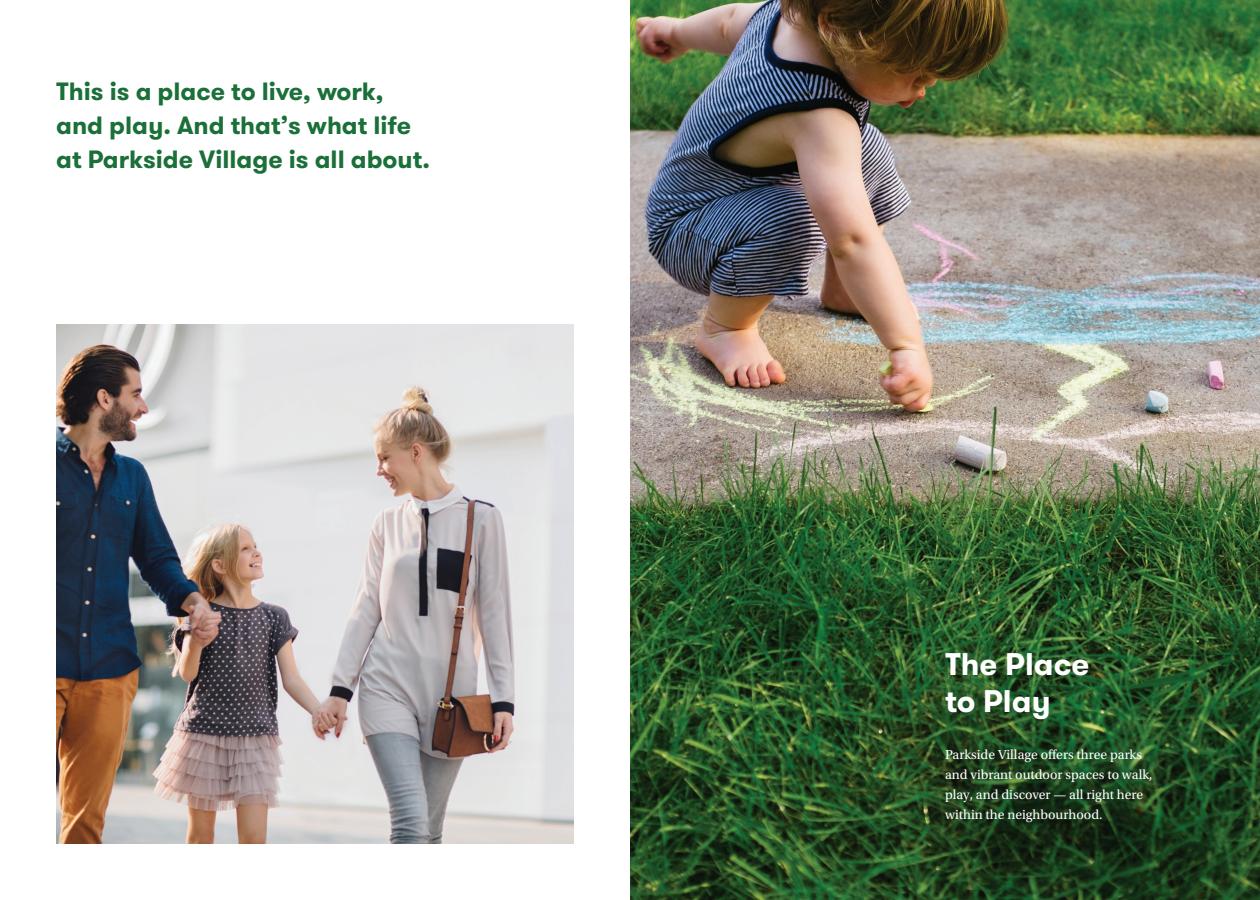
<style>
.page{position:relative;width:1260px;height:900px;background:#fff}
.page>*{position:absolute;margin:0;border:0;box-sizing:border-box;transform-origin:0 0}
.t1{font:700 31.25px/36.2px "GT Walsheim";color:#fff}
.t2{font:700 25px/33.8px "GT Walsheim";color:#1b6f38}
.t3{font:13.75px/20px "Utopia Std";color:#fff}
</style>
<div class="page">
<img style="left:56px;top:324px;width:518px;height:520px">
<img style="left:630px;top:0;width:630px;height:900px">
<h2 class="t2" style="left:56px;top:75px;width:375px">This is a place to live, work, and play. And that’s what life at Parkside Village is all about.</h2>
<h1 class="t1" style="left:945px;top:647px;width:146px">The Place to Play</h1>
<p class="t3" style="left:945px;top:745px;width:209px">Parkside Village offers three parks and vibrant outdoor spaces to walk, play, and discover — all right here within the neighbourhood.</p>
</div>
